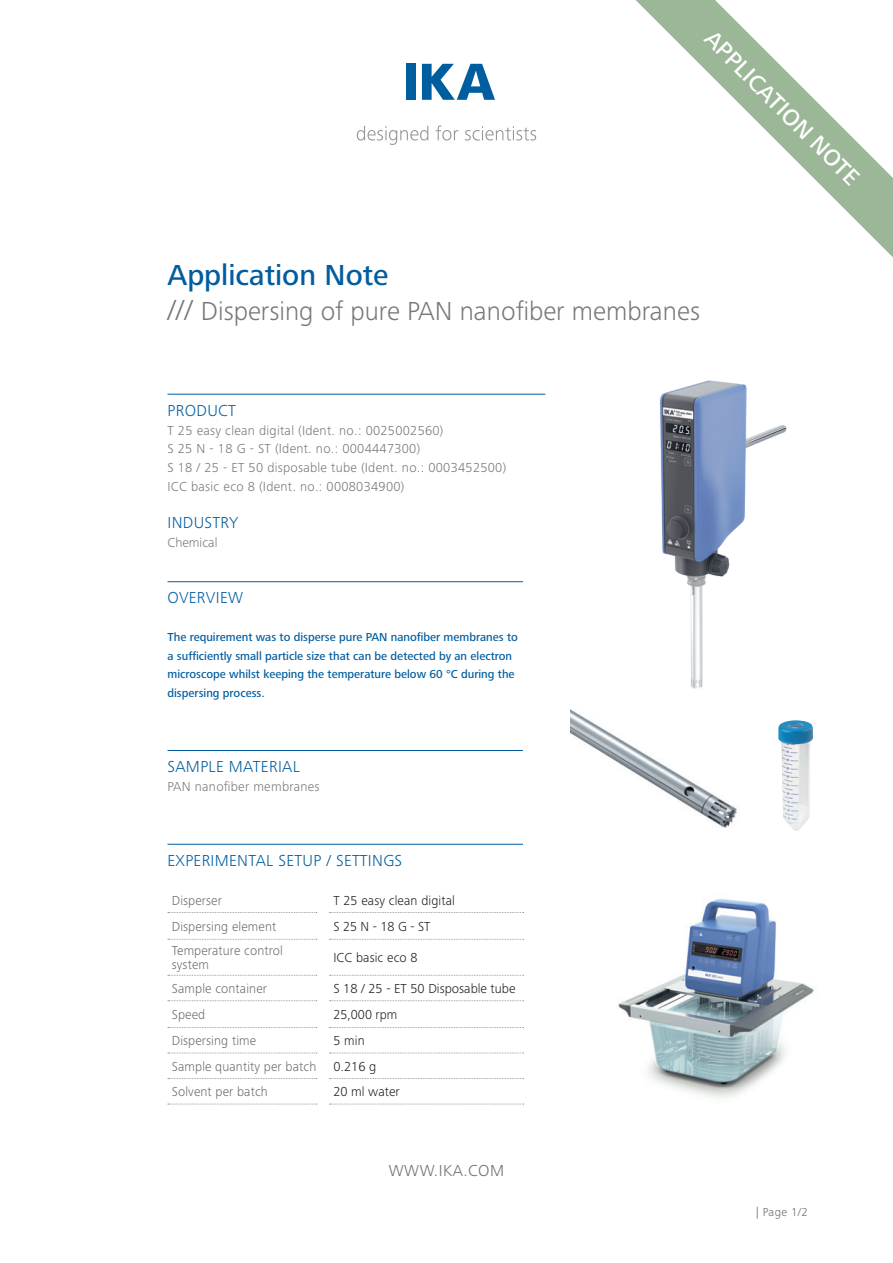
<style>
.page{position:relative;width:893px;height:1263px;background:#fff}
.page>*{position:absolute;margin:0;border:0;box-sizing:border-box;transform-origin:0 0}
.t1{font:500 30px "Frutiger Next IKA";color:#005da0}
.t2{font:300 27px "Frutiger Next IKA";color:#76787b}
.t3{font:500 24px "Frutiger Next IKA";color:#fff}
.t4{font:300 16.5px "Frutiger Next IKA";letter-spacing:.02em;color:#005da0}
.t5{font:300 16.5px "Frutiger Next IKA";letter-spacing:.03em;color:#6c6d70}
.t6{font:300 13.5px/18.8px "Frutiger Next IKA";letter-spacing:.02em;color:#76787b}
.t7{font:300 13.5px/13.5px "Frutiger Next IKA";letter-spacing:.01em;color:#6c6d70}
.t8{font:300 13.5px "Frutiger Next IKA";color:#231f20}
.t9{font:300 13.5px "Frutiger Next IKA";color:#76787b}
.t10{font:500 12px/18.8px "Frutiger Next IKA";color:#005da0}
.t11{font:300 12px "Frutiger Next IKA";color:#6c6d70}
.s1{font-size:30px}
</style>
<div class="page">
<div style="left:406px;top:64px;width:9px;height:36px;background:#005da0"></div>
<svg style="left:422px;top:64px;width:73px;height:36px"></svg>
<svg style="left:357px;top:126px;width:71px;height:19px"></svg>
<svg style="left:436px;top:125px;width:22px;height:16px"></svg>
<svg style="left:465px;top:126px;width:71px;height:15px"></svg>
<svg style="left:636px;top:0;width:257px;height:257px"></svg>
<img style="left:618px;top:899px;width:196px;height:199px">
<hr style="left:167px;top:581px;width:356px;height:1px;background:#005da0">
<hr style="left:167px;top:394px;width:378px;height:1px;background:#005da0">
<hr style="left:167px;top:750px;width:356px;height:1px;background:#005da0">
<hr style="left:167px;top:844px;width:356px;height:1px;background:#005da0">
<svg style="left:168px;top:912px;width:149px;height:1px"></svg>
<svg style="left:329px;top:912px;width:195px;height:1px"></svg>
<svg style="left:168px;top:939px;width:149px;height:1px"></svg>
<svg style="left:329px;top:939px;width:195px;height:1px"></svg>
<svg style="left:168px;top:975px;width:149px;height:1px"></svg>
<svg style="left:329px;top:975px;width:195px;height:1px"></svg>
<svg style="left:168px;top:1000px;width:149px;height:1px"></svg>
<svg style="left:329px;top:1000px;width:195px;height:1px"></svg>
<svg style="left:168px;top:1027px;width:149px;height:1px"></svg>
<svg style="left:329px;top:1027px;width:195px;height:1px"></svg>
<svg style="left:168px;top:1053px;width:149px;height:1px"></svg>
<svg style="left:329px;top:1053px;width:195px;height:1px"></svg>
<svg style="left:168px;top:1078px;width:149px;height:1px"></svg>
<svg style="left:329px;top:1078px;width:195px;height:1px"></svg>
<svg style="left:168px;top:1104px;width:149px;height:1px"></svg>
<svg style="left:329px;top:1104px;width:195px;height:1px"></svg>
<img style="left:539px;top:380px;width:248px;height:309px">
<img style="left:778px;top:720px;width:35px;height:111px">
<img style="left:571px;top:710px;width:166px;height:118px">
<h3 class="t3" style="left:718px;top:25px;width:209px;rotate:45deg">APPLICATION NOTE</h3>
<h1 class="t1" style="left:167px;top:258px;width:223px">Application Note</h1>
<h2 class="t2" style="left:167px;top:295px;width:534px"><span class="s1">///</span> Dispersing of pure PAN nanofiber membranes</h2>
<h3 class="t4" style="left:167px;top:401px;width:70px">PRODUCT</h3>
<p class="t6" style="left:167px;top:421px;width:340px">T 25 easy clean digital (Ident. no.: 0025002560)<br>S 25 N - 18 G - ST (Ident. no.: 0004447300)<br>S 18 / 25 - ET 50 disposable tube (Ident. no.: 0003452500)<br>ICC basic eco 8 (Ident. no.: 0008034900)</p>
<h3 class="t4" style="left:167px;top:513px;width:73px">INDUSTRY</h3>
<p class="t9" style="left:167px;top:535px;width:52px">Chemical</p>
<h3 class="t4" style="left:167px;top:588px;width:77px">OVERVIEW</h3>
<p class="t10" style="left:167px;top:628px;width:352px">The requirement was to disperse pure PAN nanofiber membranes to a sufficiently small particle size that can be detected by an electron microscope whilst keeping the temperature below 60 °C during the dispersing process.</p>
<h3 class="t4" style="left:167px;top:757px;width:134px">SAMPLE MATERIAL</h3>
<p class="t6" style="left:167px;top:777px;width:154px">PAN nanofiber membranes</p>
<h3 class="t4" style="left:167px;top:851px;width:236px">EXPERIMENTAL SETUP / SETTINGS</h3>
<p class="t7" style="left:172px;top:893px;width:52px">Disperser</p>
<p class="t8" style="left:333px;top:892px;width:123px">T 25 easy clean digital</p>
<p class="t7" style="left:172px;top:919px;width:106px">Dispersing element</p>
<p class="t8" style="left:333px;top:918px;width:99px">S 25 N - 18 G - ST</p>
<p class="t7" style="left:172px;top:944px;width:113px">Temperature control system</p>
<p class="t8" style="left:333px;top:950px;width:86px">ICC basic eco 8</p>
<p class="t7" style="left:172px;top:982px;width:97px">Sample container</p>
<p class="t8" style="left:333px;top:981px;width:184px">S 18 / 25 - ET 50 Disposable tube</p>
<p class="t7" style="left:172px;top:1008px;width:35px">Speed</p>
<p class="t8" style="left:333px;top:1007px;width:65px">25,000 rpm</p>
<p class="t7" style="left:172px;top:1034px;width:86px">Dispersing time</p>
<p class="t8" style="left:333px;top:1033px;width:33px">5 min</p>
<p class="t7" style="left:172px;top:1059px;width:146px">Sample quantity per batch</p>
<p class="t8" style="left:333px;top:1058px;width:44px">0.216 g</p>
<p class="t7" style="left:172px;top:1085px;width:98px">Solvent per batch</p>
<p class="t8" style="left:333px;top:1084px;width:68px">20 ml water</p>
<h3 class="t5" style="left:389px;top:1161px;width:117px">WWW.IKA.COM</h3>
<p class="t11" style="left:756px;top:1205px;width:53px">| Page 1/2</p>
</div>
